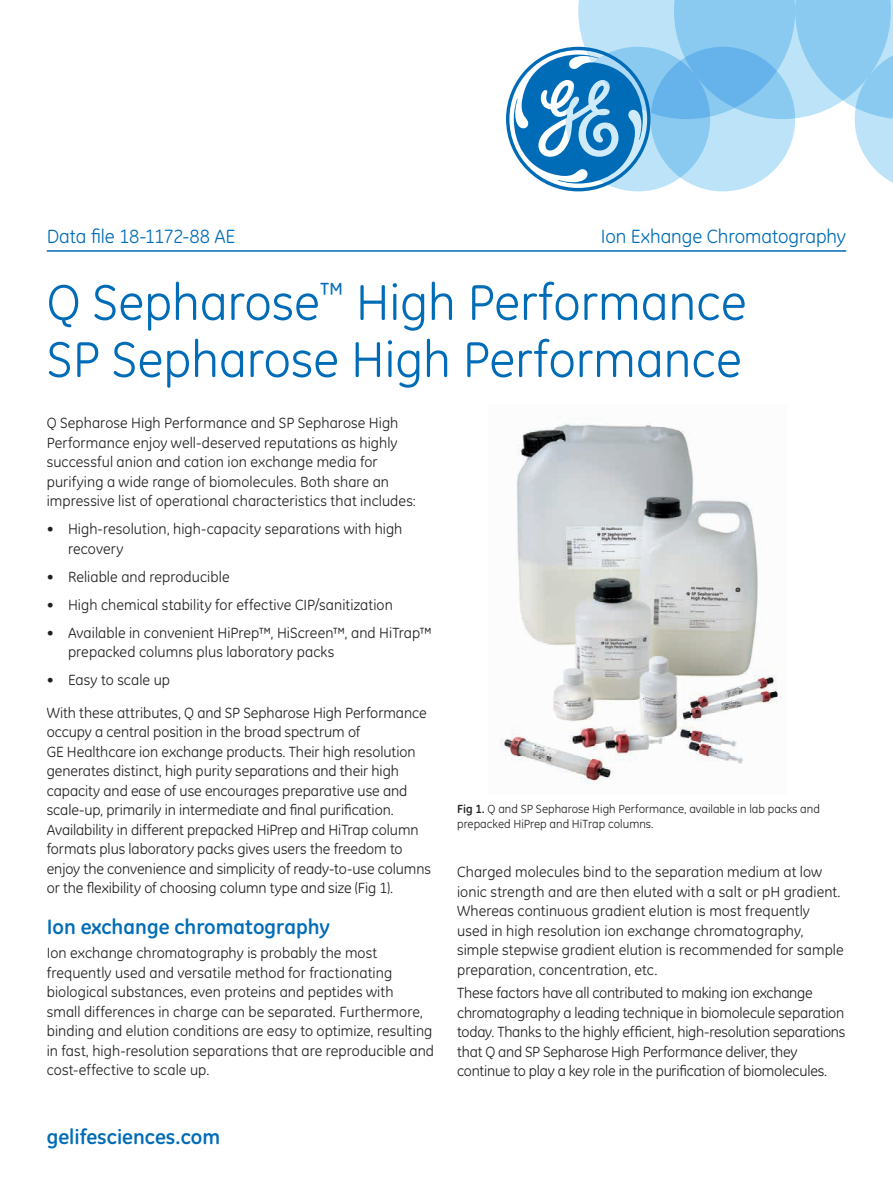
<style>
.page{position:relative;width:893px;height:1191px;background:#fff}
.page>*{position:absolute;margin:0;border:0;box-sizing:border-box;transform-origin:0 0}
.t1{font:51px/57px "GE Inspira";color:#006cb7}
.t2{font:700 21px "GE Inspira";color:#006cb7}
.t3{font:19.5px "GE Inspira";letter-spacing:-.005em;color:#006cb7}
.t4{font:15px/19.5px "GE Inspira";color:#231f20}
.t5{font:12px/15px "GE Inspira";color:#231f20}
.s1{font-weight:700}
</style>
<div class="page">
<img style="left:501px;top:416px;width:281px;height:368px">
<svg style="left:506px;top:0;width:387px;height:191px"></svg>
<hr style="left:47px;top:250px;width:799px;height:2px;background:#006cb7">
<h3 class="t3" style="left:47px;top:225px;width:190px">Data file 18-1172-88 AE</h3>
<h3 class="t3" style="left:601px;top:225px;width:247px">Ion Exhange Chromatography</h3>
<h1 class="t1" style="left:47px;top:274px;width:701px">Q Sepharose<sup>™</sup> High Performance<br>SP Sepharose High Performance</h1>
<p class="t4" style="left:47px;top:413px;width:371px">Q Sepharose High Performance and SP Sepharose High Performance enjoy well-deserved reputations as highly successful anion and cation ion exchange media for purifying a wide range of biomolecules. Both share an impressive list of operational characteristics that includes:</p>
<p class="t4" style="left:68px;top:519px;width:336px;text-indent:-21px">• High-resolution, high-capacity separations with high recovery</p>
<p class="t4" style="left:47px;top:567px;width:184px">• Reliable and reproducible</p>
<p class="t4" style="left:47px;top:595px;width:348px">• High chemical stability for effective CIP/sanitization</p>
<p class="t4" style="left:68px;top:623px;width:366px;text-indent:-21px">• Available in convenient HiPrep™, HiScreen™, and HiTrap™ prepacked columns plus laboratory packs</p>
<p class="t4" style="left:47px;top:664px;width:381px;line-height:32.2px">• Easy to scale up<br>With these attributes, Q and SP Sepharose High Performance</p>
<p class="t4" style="left:47px;top:722px;width:386px">occupy a central position in the broad spectrum of<br>GE Healthcare ion exchange products. Their high resolution generates distinct, high purity separations and their high capacity and ease of use encourages preparative use and scale-up, primarily in intermediate and final purification.<br>Availability in different prepacked HiPrep and HiTrap column formats plus laboratory packs gives users the freedom to enjoy the convenience and simplicity of ready-to-use columns or the flexibility of choosing column type and size (Fig 1).</p>
<h2 class="t2" style="left:47px;top:913px;width:285px">Ion exchange chromatography</h2>
<p class="t4" style="left:47px;top:943px;width:389px">Ion exchange chromatography is probably the most frequently used and versatile method for fractionating biological substances, even proteins and peptides with<br>small differences in charge can be separated. Furthermore, binding and elution conditions are easy to optimize, resulting in fast, high-resolution separations that are reproducible and cost-effective to scale up.</p>
<p class="t5" style="left:457px;top:802px;width:364px"><span class="s1">Fig 1.</span> Q and SP Sepharose High Performance, available in lab packs and prepacked HiPrep and HiTrap columns.</p>
<p class="t4" style="left:457px;top:862px;width:388px">Charged molecules bind to the separation medium at low ionic strength and are then eluted with a salt or pH gradient.<br>Whereas continuous gradient elution is most frequently used in high resolution ion exchange chromatography, simple stepwise gradient elution is recommended for sample preparation, concentration, etc.</p>
<p class="t4" style="left:457px;top:983px;width:390px">These factors have all contributed to making ion exchange chromatography a leading technique in biomolecule separation today. Thanks to the highly efficient, high-resolution separations that Q and SP Sepharose High Performance deliver, they continue to play a key role in the purification of biomolecules.</p>
<h2 class="t2" style="left:47px;top:1123px;width:175px">gelifesciences.com</h2>
</div>
